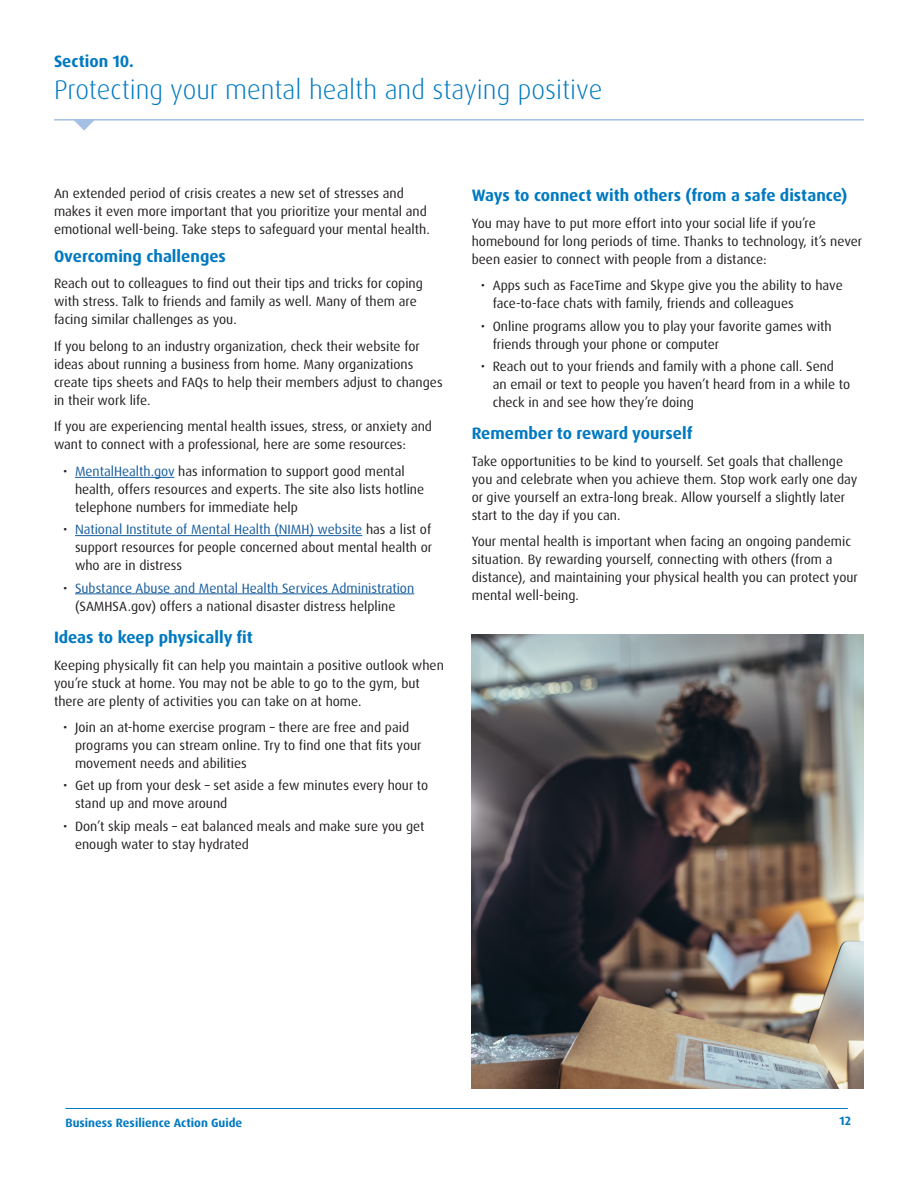
<style>
.page{position:relative;width:918px;height:1188px;background:#fff}
.page>*{position:absolute;margin:0;border:0;box-sizing:border-box;transform-origin:0 0}
.Step_sub_heading{font:300 27px "Dax Pro";color:#0079c1}
.Heading_1{font:700 16.5px "Dax Pro";color:#0079c1}
.Step_heading{font:700 16.5px "Dax Pro";color:#0079c1}
.t1{font:13.5px/18px "Dax Pro";color:#231f20}
.t2{font:700 12px "Dax Pro";color:#0079c1}
.s1{color:#175d9e}
</style>
<div class="page">
<hr style="left:65px;top:1108px;width:783px;height:1px;background:#0079c1">
<hr style="left:54px;top:119px;width:810px;height:2px;background:#a5c0e5">
<svg style="left:72px;top:120px;width:25px;height:11px"></svg>
<hr style="left:75px;top:477px;width:100px;height:1px;background:#175d9e">
<hr style="left:75px;top:535px;width:287px;height:1px;background:#175d9e">
<hr style="left:75px;top:594px;width:339px;height:1px;background:#175d9e">
<img style="left:472px;top:635px;width:392px;height:454px">
<p class="Step_heading" style="left:54px;top:51px;width:81px">Section 10.</p>
<p class="Step_sub_heading" style="left:54px;top:73px;width:550px">Protecting your mental health and staying positive</p>
<p class="t1" style="left:54px;top:184px;width:377px">An extended period of crisis creates a new set of stresses and makes it even more important that you prioritize your mental and emotional well-being. Take steps to safeguard your mental health.</p>
<p class="Heading_1" style="left:54px;top:246px;width:174px">Overcoming challenges</p>
<p class="t1" style="left:54px;top:275px;width:370px">Reach out to colleagues to find out their tips and tricks for coping with stress. Talk to friends and family as well. Many of them are facing similar challenges as you.</p>
<p class="t1" style="left:54px;top:337px;width:390px">If you belong to an industry organization, check their website for ideas about running a business from home. Many organizations create tips sheets and FAQs to help their members adjust to changes in their work life.</p>
<p class="t1" style="left:54px;top:418px;width:380px">If you are experiencing mental health issues, stress, or anxiety and want to connect with a professional, here are some resources:</p>
<p class="t1" style="left:75px;top:462px;width:351px;text-indent:-12px">• <span class="s1">MentalHealth.gov</span> has information to support good mental health, offers resources and experts. The site also lists hotline telephone numbers for immediate help</p>
<p class="t1" style="left:75px;top:521px;width:359px;text-align:justify;text-indent:-12px">• <span class="s1">National Institute of Mental Health (NIMH) website</span> has a list of support resources for people concerned about mental health or who are in distress</p>
<p class="t1" style="left:63px;top:579px;width:353px;text-align:center">• <span class="s1">Substance Abuse and Mental Health Services Administration </span>(SAMHSA.gov) offers a national disaster distress helpline</p>
<p class="Heading_1" style="left:54px;top:627px;width:200px">Ideas to keep physically fit</p>
<p class="t1" style="left:54px;top:656px;width:391px">Keeping physically fit can help you maintain a positive outlook when you’re stuck at home. You may not be able to go to the gym, but there are plenty of activities you can take on at home.</p>
<p class="t1" style="left:75px;top:718px;width:348px;text-indent:-12px">• Join an at-home exercise program – there are free and paid programs you can stream online. Try to find one that fits your movement needs and abilities</p>
<p class="t1" style="left:75px;top:777px;width:355px;text-indent:-12px">• Get up from your desk – set aside a few minutes every hour to stand up and move around</p>
<p class="t1" style="left:75px;top:817px;width:351px;text-indent:-12px">• Don’t skip meals – eat balanced meals and make sure you get enough water to stay hydrated</p>
<p class="Heading_1" style="left:472px;top:185px;width:377px">Ways to connect with others (from a safe distance)</p>
<p class="t1" style="left:472px;top:214px;width:392px">You may have to put more effort into your social life if you’re homebound for long periods of time. Thanks to technology, it’s never been easier to connect with people from a distance:</p>
<p class="t1" style="left:493px;top:277px;width:352px;text-indent:-12px">• Apps such as FaceTime and Skype give you the ability to have face-to-face chats with family, friends and colleagues</p>
<p class="t1" style="left:493px;top:317px;width:341px;text-indent:-12px">• Online programs allow you to play your favorite games with friends through your phone or computer</p>
<p class="t1" style="left:493px;top:357px;width:359px;text-indent:-12px">• Reach out to your friends and family with a phone call. Send an email or text to people you haven’t heard from in a while to check in and see how they’re doing</p>
<p class="Heading_1" style="left:472px;top:423px;width:222px">Remember to reward yourself</p>
<p class="t1" style="left:472px;top:452px;width:387px">Take opportunities to be kind to yourself. Set goals that challenge you and celebrate when you achieve them. Stop work early one day or give yourself an extra-long break. Allow yourself a slightly later start to the day if you can.</p>
<p class="t1" style="left:472px;top:533px;width:388px">Your mental health is important when facing an ongoing pandemic situation. By rewarding yourself, connecting with others (from a distance), and maintaining your physical health you can protect your mental well-being.</p>
<p class="t2" style="left:65px;top:1115px;width:178px">Business Resilience Action Guide</p>
<p class="t2" style="left:840px;top:1113px;width:13px">12</p>
</div>
